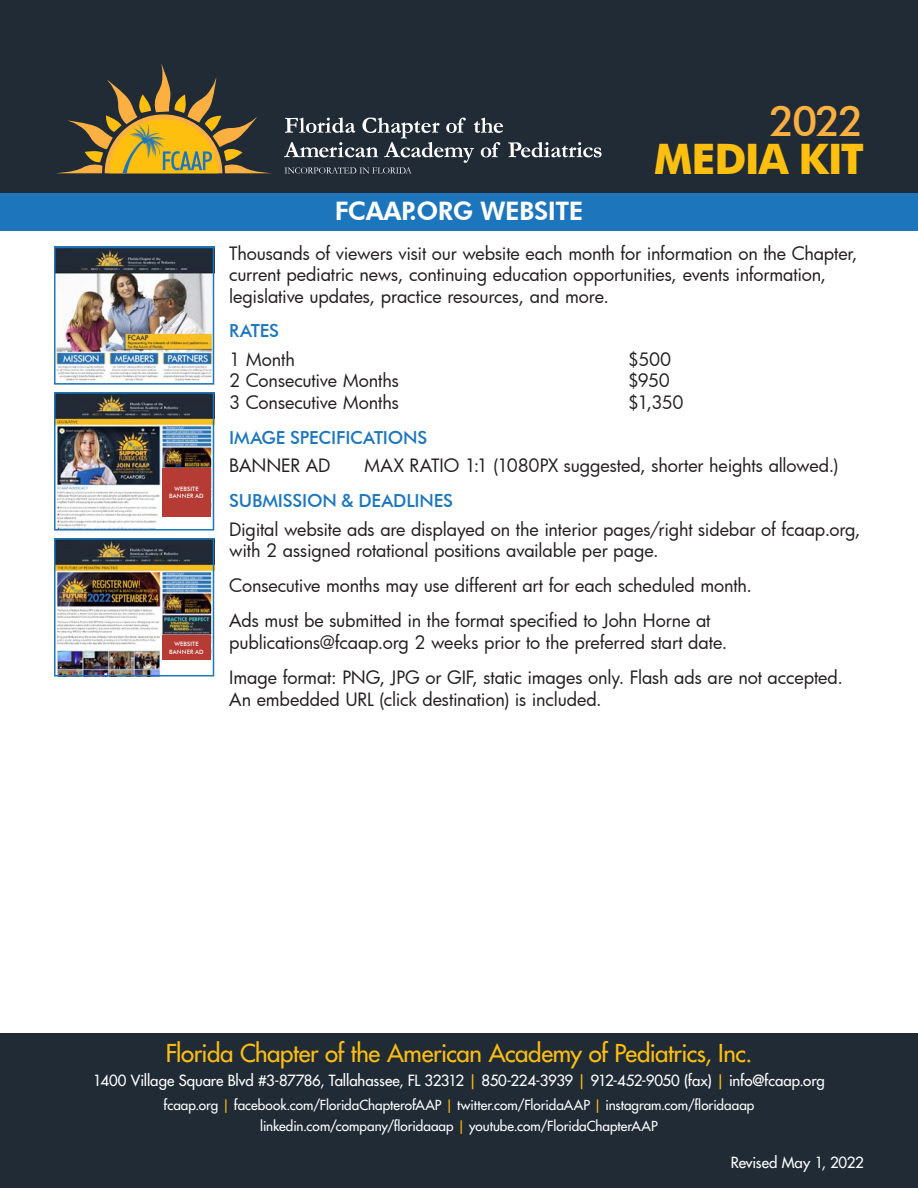
<style>
.page{position:relative;width:918px;height:1188px;background:#fff}
.page>*{position:absolute;margin:0;border:0;box-sizing:border-box;transform-origin:0 0}
.t1{font:700 42px "Futura BT";letter-spacing:-.035em;color:#febf0f}
.t2{font:500 42px "Futura BT";color:#fbb041}
.t3{font:800 25.5px "Futura BT";letter-spacing:-.02em;color:#fff}
.t4{font:500 24px "Futura Std";letter-spacing:-.015em;color:#febf0f}
.Block_Header{font:18px/21.6px "Futura";letter-spacing:-.01em;color:#231f20}
.Block_Header-2{font:500 18px "Futura BT";letter-spacing:-.01em;color:#1d76bc}
.t5{font:500 15px "Futura Std";letter-spacing:-.01em;color:#fff}
.t6{font:500 13.5px/21px "Futura Std";color:#fff;text-align:center}
.Block_Header-3{font:500 6px "Futura BT";letter-spacing:.02em;color:#fff}
.s1{color:#febf0f}
</style>
<div class="page">
<div style="left:0;top:0;width:918px;height:193px;background:#212b36"></div>
<svg style="left:59px;top:64px;width:209px;height:109px"></svg>
<svg style="left:284px;top:117px;width:318px;height:57px"></svg>
<div style="left:0;top:1034px;width:918px;height:154px;background:#212b36"></div>
<div style="left:0;top:193px;width:918px;height:38px;background:#1d76bc"></div>
<img style="left:57px;top:249px;width:154px;height:132px">
<div style="left:54px;top:246px;width:160px;height:139px;border:2px solid #1d76bc"></div>
<img style="left:57px;top:395px;width:154px;height:133px">
<div style="left:54px;top:392px;width:160px;height:139px;border:2px solid #1d76bc"></div>
<div style="left:162px;top:468px;width:49px;height:49px;background:#b53b34"></div>
<img style="left:57px;top:541px;width:154px;height:132px">
<div style="left:54px;top:538px;width:160px;height:138px;border:2px solid #1d76bc"></div>
<div style="left:162px;top:635px;width:49px;height:25px;background:#b53b34"></div>
<h1 class="t2" style="left:769px;top:95px;width:96px">2022</h1>
<p class="Block_Header-3" style="left:174px;top:485px;width:26px">WEBSITE</p>
<p class="Block_Header-3" style="left:169px;top:493px;width:36px">BANNER AD</p>
<p class="Block_Header-3" style="left:174px;top:641px;width:26px">WEBSITE</p>
<p class="Block_Header-3" style="left:169px;top:648px;width:36px">BANNER AD</p>
<h1 class="t1" style="left:654px;top:134px;width:212px">MEDIA KIT</h1>
<p class="t3" style="left:335px;top:196px;width:250px">FCAAP.ORG WEBSITE</p>
<p class="Block_Header" style="left:229px;top:242px;width:630px">Thousands of viewers visit our website each month for information on the Chapter, current pediatric news, continuing education opportunities, events information, legislative updates, practice resources, and more.</p>
<p class="Block_Header-2" style="left:229px;top:320px;width:51px">RATES</p>
<p class="Block_Header" style="left:229px;top:348px;width:67px">1 Month</p>
<p class="Block_Header" style="left:628px;top:348px;width:45px">$500</p>
<p class="Block_Header" style="left:229px;top:369px;width:171px">2 Consecutive Months</p>
<p class="Block_Header" style="left:628px;top:369px;width:43px">$950</p>
<p class="Block_Header" style="left:229px;top:391px;width:171px">3 Consecutive Months</p>
<p class="Block_Header" style="left:628px;top:391px;width:57px">$1,350</p>
<p class="Block_Header-2" style="left:229px;top:427px;width:200px">IMAGE SPECIFICATIONS</p>
<p class="Block_Header" style="left:229px;top:454px;width:103px">BANNER AD</p>
<p class="Block_Header" style="left:364px;top:454px;width:475px">MAX RATIO 1:1 (1080PX suggested, shorter heights allowed.)</p>
<p class="Block_Header-2" style="left:229px;top:490px;width:225px">SUBMISSION &amp; DEADLINES</p>
<p class="Block_Header" style="left:229px;top:518px;width:633px">Digital website ads are displayed on the interior pages/right sidebar of fcaap.org, with 2 assigned rotational positions available per page.</p>
<p class="Block_Header" style="left:229px;top:575px;width:524px">Consecutive months may use different art for each scheduled month.</p>
<p class="Block_Header" style="left:229px;top:610px;width:500px">Ads must be submitted in the format specified to John Horne at publications@fcaap.org 2 weeks prior to the preferred start date.</p>
<p class="Block_Header" style="left:229px;top:666px;width:615px">Image format: PNG, JPG or GIF, static images only. Flash ads are not accepted.<br>An embedded URL (click destination) is included.</p>
<h3 class="t4" style="left:166px;top:1038px;width:588px">Florida Chapter of the American Academy of Pediatrics, Inc.</h3>
<p class="t5" style="left:93px;top:1071px;width:733px">1400 Village Square Blvd #3-87786, Tallahassee, FL 32312 <span class="s1">|</span> 850-224-3939 <span class="s1">|</span> 912-452-9050 (fax) <span class="s1">|</span> info@fcaap.org</p>
<p class="t6" style="left:164px;top:1095px;width:592px">fcaap.org <span class="s1">|</span> facebook.com/FloridaChapterofAAP <span class="s1">|</span> twitter.com/FloridaAAP <span class="s1">|</span> instagram.com/floridaaap linkedin.com/company/floridaaap <span class="s1">|</span> youtube.com/FloridaChapterAAP</p>
<p class="t5" style="left:731px;top:1153px;width:135px">Revised May 1, 2022</p>
</div>
